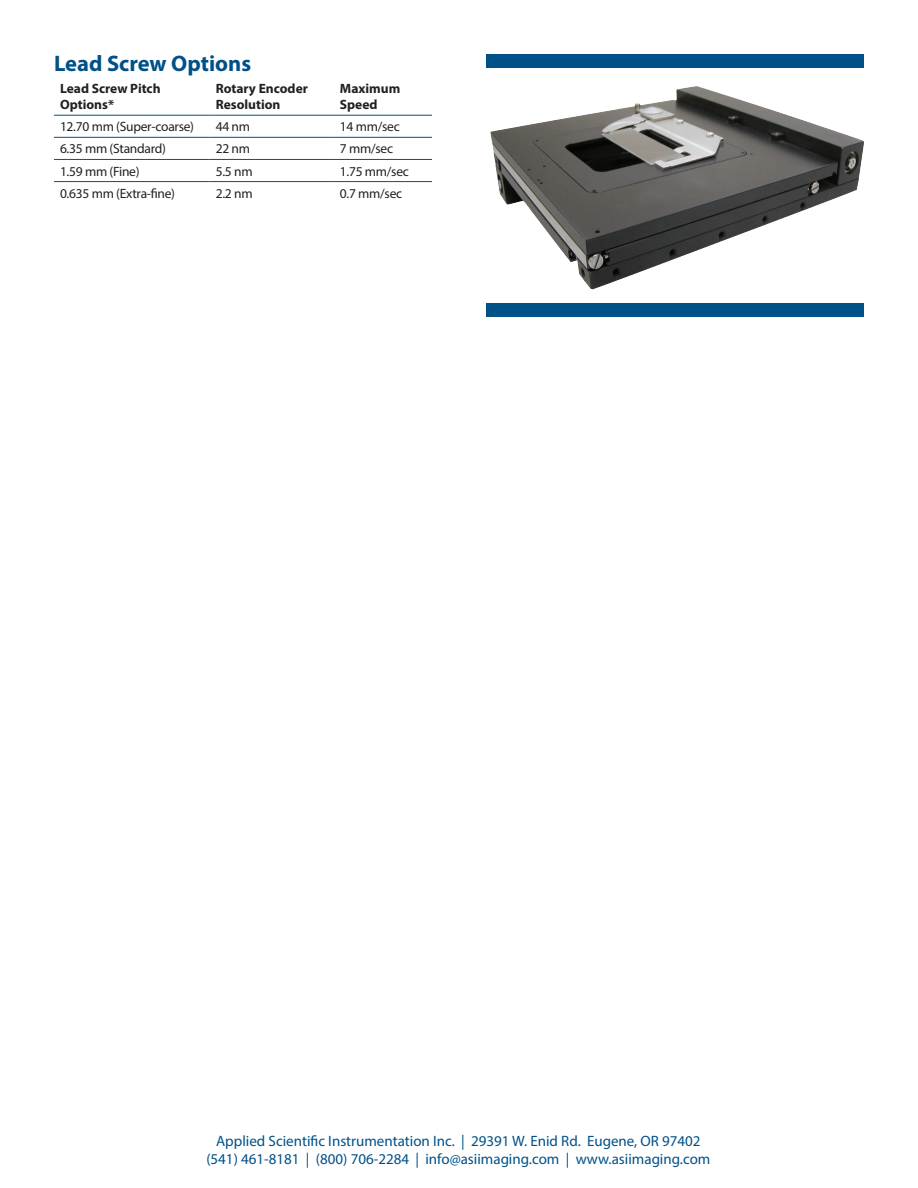
<style>
.page{position:relative;width:918px;height:1188px;background:#fff}
.page>*{position:absolute;margin:0;border:0;box-sizing:border-box;transform-origin:0 0}
.Table_Header_2{font:700 22.5px "Myriad Pro";color:#005187}
.t1{font:15px/18px "Myriad Pro";color:#005187;text-align:center}
.specicications-table{font:13.5px "Myriad Pro";letter-spacing:-.02em;color:#231f20}
.Table_B-Head{font:700 13.5px/16.2px "Myriad Pro";color:#231f20}
</style>
<div class="page">
<hr style="left:54px;top:115px;width:156px;height:1px;background:#005187">
<hr style="left:210px;top:115px;width:124px;height:1px;background:#005187">
<hr style="left:334px;top:115px;width:98px;height:1px;background:#005187">
<hr style="left:54px;top:137px;width:156px;height:1px;background:#005187">
<hr style="left:210px;top:137px;width:124px;height:1px;background:#005187">
<hr style="left:334px;top:137px;width:98px;height:1px;background:#005187">
<hr style="left:54px;top:159px;width:156px;height:1px;background:#005187">
<hr style="left:210px;top:159px;width:124px;height:1px;background:#005187">
<hr style="left:334px;top:159px;width:98px;height:1px;background:#005187">
<hr style="left:54px;top:181px;width:156px;height:1px;background:#005187">
<hr style="left:210px;top:181px;width:124px;height:1px;background:#005187">
<hr style="left:334px;top:181px;width:98px;height:1px;background:#005187">
<img style="left:490px;top:86px;width:374px;height:204px">
<div style="left:487px;top:54px;width:377px;height:14px;background:#005187"></div>
<div style="left:487px;top:303px;width:377px;height:14px;background:#005187"></div>
<p class="Table_Header_2" style="left:54px;top:49px;width:199px">Lead Screw Options</p>
<p class="Table_B-Head" style="left:60px;top:80px;width:102px">Lead Screw Pitch<br>Options*</p>
<p class="Table_B-Head" style="left:216px;top:80px;width:94px">Rotary Encoder<br>Resolution</p>
<p class="Table_B-Head" style="left:340px;top:80px;width:62px">Maximum<br>Speed</p>
<p class="specicications-table" style="left:60px;top:118px;width:136px">12.70 mm (Super-coarse)</p>
<p class="specicications-table" style="left:216px;top:118px;width:36px">44 nm</p>
<p class="specicications-table" style="left:340px;top:118px;width:61px">14 mm/sec</p>
<p class="specicications-table" style="left:60px;top:141px;width:107px">6.35 mm (Standard)</p>
<p class="specicications-table" style="left:216px;top:141px;width:36px">22 nm</p>
<p class="specicications-table" style="left:340px;top:141px;width:55px">7 mm/sec</p>
<p class="specicications-table" style="left:60px;top:163px;width:81px">1.59 mm (Fine)</p>
<p class="specicications-table" style="left:216px;top:163px;width:38px">5.5 nm</p>
<p class="specicications-table" style="left:340px;top:163px;width:71px">1.75 mm/sec</p>
<p class="specicications-table" style="left:60px;top:185px;width:117px">0.635 mm (Extra-fine)</p>
<p class="specicications-table" style="left:216px;top:185px;width:38px">2.2 nm</p>
<p class="specicications-table" style="left:340px;top:185px;width:64px">0.7 mm/sec</p>
<p class="t1" style="left:206px;top:1132px;width:506px">Applied Scientific Instrumentation Inc. | 29391 W. Enid Rd. Eugene, OR 97402 (541) 461-8181 | (800) 706-2284 | info@asiimaging.com | www.asiimaging.com</p>
</div>
